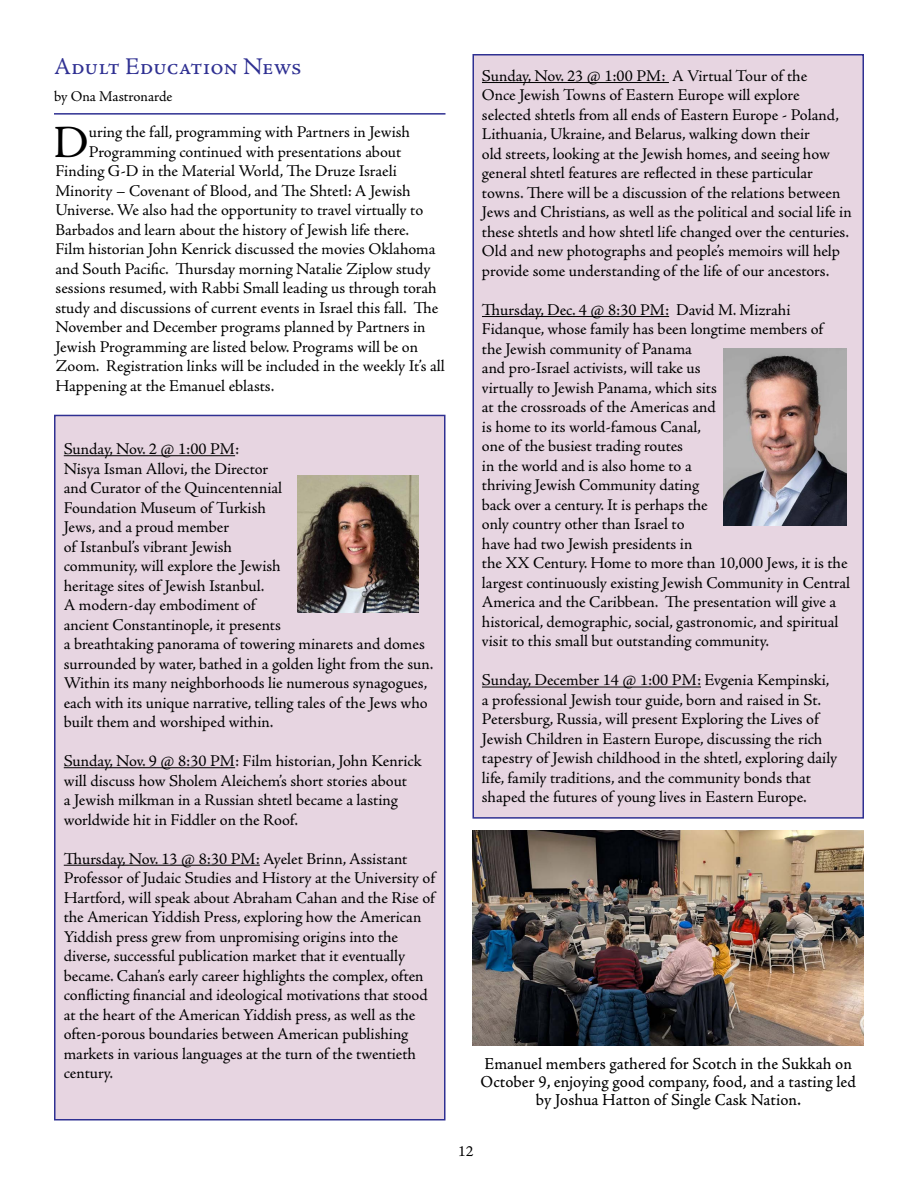
<style>
.page{position:relative;width:918px;height:1188px;background:#fff}
.page>*{position:absolute;margin:0;border:0;box-sizing:border-box;transform-origin:0 0}
.t1{font:46.35px "Adobe Jenson Pro";color:#000}
.t2{font:24px "Adobe Jenson Pro";letter-spacing:-.005em;color:#2f3092}
.t3{font:16.5px/19.5px "Adobe Jenson Pro";letter-spacing:-.005em;color:#000}
.t4{font:16.5px/18px "Adobe Jenson Pro Capt";color:#000;text-align:center;scale:.95 1}
.t5{font:15.45px "Adobe Jenson Pro";color:#000}
.t6{font:15px "Adobe Jenson Pro";color:#000}
</style>
<div class="page">
<div style="left:472px;top:54px;width:392px;height:765px;background:#e7d5e1;border:2px solid #2f3092"></div>
<div style="left:54px;top:415px;width:392px;height:705px;background:#e7d5e1;border:2px solid #2f3092"></div>
<hr style="left:64px;top:455px;width:171px;height:1px;background:#000">
<hr style="left:64px;top:767px;width:171px;height:1px;background:#000">
<hr style="left:64px;top:865px;width:196px;height:1px;background:#000">
<hr style="left:482px;top:82px;width:187px;height:1px;background:#000">
<hr style="left:482px;top:316px;width:187px;height:1px;background:#000">
<hr style="left:482px;top:687px;width:219px;height:1px;background:#000">
<hr style="left:54px;top:113px;width:392px;height:2px;background:#2f3092">
<img style="left:297px;top:476px;width:121px;height:136px">
<img style="left:724px;top:349px;width:123px;height:176px">
<img style="left:472px;top:831px;width:392px;height:214px">
<h2 class="t2" style="left:54px;top:53px;width:249px">Adult Education News</h2>
<p class="t6" style="left:54px;top:88px;width:120px">by Ona Mastronarde</p>
<h1 class="t1" style="left:53px;top:116px;width:37px">D</h1>
<p class="t3" style="left:89px;top:123px;width:323px">uring the fall, programming with Partners in Jewish</p>
<p class="t3" style="left:89px;top:142px;width:314px">Programming continued with presentations about</p>
<p class="t3" style="left:56px;top:162px;width:343px">Finding G-D in the Material World, The Druze Israeli</p>
<p class="t3" style="left:56px;top:181px;width:357px">Minority – Covenant of Blood, and The Shtetl: A Jewish</p>
<p class="t3" style="left:56px;top:201px;width:369px">Universe. We also had the opportunity to travel virtually to</p>
<p class="t3" style="left:56px;top:220px;width:355px">Barbados and learn about the history of Jewish life there.</p>
<p class="t3" style="left:56px;top:240px;width:382px">Film historian John Kenrick discussed the movies Oklahoma</p>
<p class="t3" style="left:56px;top:259px;width:377px">and South Pacific. Thursday morning Natalie Ziplow study</p>
<p class="t3" style="left:56px;top:279px;width:383px">sessions resumed, with Rabbi Small leading us through torah</p>
<p class="t3" style="left:56px;top:298px;width:384px">study and discussions of current events in Israel this fall. The</p>
<p class="t3" style="left:56px;top:318px;width:372px">November and December programs planned by Partners in</p>
<p class="t3" style="left:56px;top:337px;width:364px">Jewish Programming are listed below. Programs will be on</p>
<p class="t3" style="left:56px;top:357px;width:391px">Zoom. Registration links will be included in the weekly It’s all</p>
<p class="t3" style="left:56px;top:376px;width:220px">Happening at the Emanuel eblasts.</p>
<p class="t3" style="left:64px;top:439px;width:371px">Sunday, Nov. 2 @ 1:00 PM:<br>Nisya Isman Allovi, the Director<br>and Curator of the Quincentennial<br>Foundation Museum of Turkish<br>Jews, and a proud member<br>of Istanbul’s vibrant Jewish<br>community, will explore the Jewish<br>heritage sites of Jewish Istanbul.<br>A modern-day embodiment of<br>ancient Constantinople, it presents<br>a breathtaking panorama of towering minarets and domes surrounded by water, bathed in a golden light from the sun.<br>Within its many neighborhoods lie numerous synagogues, each with its unique narrative, telling tales of the Jews who built them and worshiped within.</p>
<p class="t3" style="left:64px;top:752px;width:359px">Sunday, Nov. 9 @ 8:30 PM: Film historian, John Kenrick will discuss how Sholem Aleichem’s short stories about<br>a Jewish milkman in a Russian shtetl became a lasting worldwide hit in Fiddler on the Roof.</p>
<p class="t3" style="left:64px;top:849px;width:375px">Thursday, Nov. 13 @ 8:30 PM: Ayelet Brinn, Assistant Professor of Judaic Studies and History at the University of Hartford, will speak about Abraham Cahan and the Rise of the American Yiddish Press, exploring how the American Yiddish press grew from unpromising origins into the diverse, successful publication market that it eventually became. Cahan’s early career highlights the complex, often conflicting financial and ideological motivations that stood at the heart of the American Yiddish press, as well as the often-porous boundaries between American publishing markets in various languages at the turn of the twentieth century.</p>
<p class="t3" style="left:482px;top:66px;width:371px">Sunday, Nov. 23 @ 1:00 PM: A Virtual Tour of the<br>Once Jewish Towns of Eastern Europe will explore selected shtetls from all ends of Eastern Europe - Poland, Lithuania, Ukraine, and Belarus, walking down their<br>old streets, looking at the Jewish homes, and seeing how general shtetl features are reflected in these particular towns. There will be a discussion of the relations between Jews and Christians, as well as the political and social life in these shtetls and how shtetl life changed over the centuries.<br>Old and new photographs and people’s memoirs will help provide some understanding of the life of our ancestors.</p>
<p class="t3" style="left:482px;top:300px;width:370px">Thursday, Dec. 4 @ 8:30 PM: David M. Mizrahi Fidanque, whose family has been longtime members of<br>the Jewish community of Panama<br>and pro-Israel activists, will take us<br>virtually to Jewish Panama, which sits<br>at the crossroads of the Americas and<br>is home to its world-famous Canal,<br>one of the busiest trading routes<br>in the world and is also home to a<br>thriving Jewish Community dating<br>back over a century. It is perhaps the<br>only country other than Israel to<br>have had two Jewish presidents in<br>the XX Century. Home to more than 10,000 Jews, it is the largest continuously existing Jewish Community in Central America and the Caribbean. The presentation will give a historical, demographic, social, gastronomic, and spiritual visit to this small but outstanding community.</p>
<p class="t3" style="left:482px;top:671px;width:357px">Sunday, December 14 @ 1:00 PM: Evgenia Kempinski, a professional Jewish tour guide, born and raised in St.<br>Petersburg, Russia, will present Exploring the Lives of Jewish Children in Eastern Europe, discussing the rich tapestry of Jewish childhood in the shtetl, exploring daily life, family traditions, and the community bonds that shaped the futures of young lives in Eastern Europe.</p>
<p class="t4" style="left:481px;top:1055px;width:397px">Emanuel members gathered for Scotch in the Sukkah on<br>October 9, enjoying good company, food, and a tasting led by Joshua Hatton of Single Cask Nation.</p>
<p class="t5" style="left:458px;top:1143px;width:17px">12</p>
</div>
